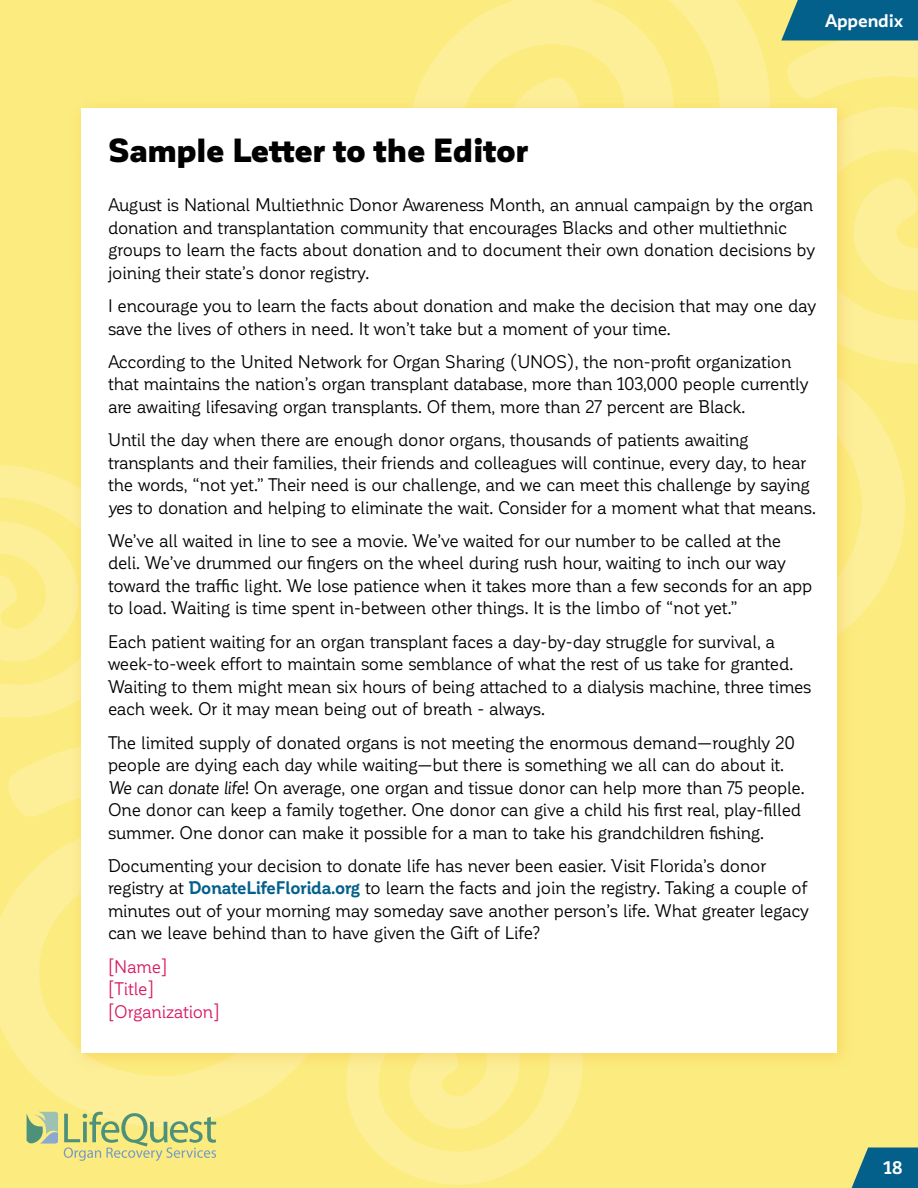
<style>
.page{position:relative;width:918px;height:1188px;background:#fcec7f}
.page>*{position:absolute;margin:0;border:0;box-sizing:border-box;transform-origin:0 0}
.t1{font:900 33px "Corporative Sans";letter-spacing:-.015em;color:#000}
.t2{font:18px/22.5px "Corporative Soft";letter-spacing:-.02em;color:#000;scale:.95 1}
.t3{font:18px/22.5px "Corporative Soft";letter-spacing:-.02em;color:#d91a63;scale:.95 1}
.t4{font:700 18px "Corporative Sans";letter-spacing:-.01em;color:#fff}
.s1{font-style:italic}
.s2{font-weight:700;color:#03608b}
</style>
<div class="page">
<svg style="left:0;top:749px;width:292px;height:378px;fill:#fcef98"></svg>
<svg style="left:0;top:465px;width:69px;height:253px"></svg>
<svg style="left:416px;top:0;width:354px;height:96px;fill:#fcef98"></svg>
<svg style="left:781px;top:40px;width:137px;height:324px;fill:#fcef98"></svg>
<svg style="left:855px;top:338px;width:50px;height:282px;fill:#fcef98"></svg>
<svg style="left:346px;top:1071px;width:236px;height:114px;fill:#fcef98"></svg>
<div style="left:781px;top:0;width:137px;height:40px;background:#03608b"></div>
<svg style="left:27px;top:1112px;width:31px;height:32px"></svg>
<svg style="left:64px;top:1112px;width:152px;height:49px"></svg>
<svg style="left:852px;top:1148px;width:66px;height:40px;background:#207089"></svg>
<div style="left:69px;top:96px;width:786px;height:975px;background:#f1a01f;opacity:.3"></div>
<div style="left:81px;top:108px;width:756px;height:945px;background:#fff"></div>
<p class="t4" style="left:825px;top:11px;width:79px">Appendix</p>
<h1 class="t1" style="left:108px;top:132px;width:422px">Sample Letter to the Editor</h1>
<p class="t2" style="left:108px;top:194px;width:746px">August is National Multiethnic Donor Awareness Month, an annual campaign by the organ donation and transplantation community that encourages Blacks and other multiethnic groups to learn the facts about donation and to document their own donation decisions by joining their state’s donor registry.</p>
<p class="t2" style="left:108px;top:295px;width:747px">I encourage you to learn the facts about donation and make the decision that may one day save the lives of others in need. It won’t take but a moment of your time.</p>
<p class="t2" style="left:108px;top:350px;width:739px">According to the United Network for Organ Sharing (UNOS), the non-profit organization that maintains the nation’s organ transplant database, more than 103,000 people currently are awaiting lifesaving organ transplants. Of them, more than 27 percent are Black.</p>
<p class="t2" style="left:108px;top:429px;width:747px">Until the day when there are enough donor organs, thousands of patients awaiting transplants and their families, their friends and colleagues will continue, every day, to hear the words, “not yet.” Their need is our challenge, and we can meet this challenge by saying <span class="s1">yes</span> to donation and helping to eliminate the wait. Consider for a moment what that means.</p>
<p class="t2" style="left:108px;top:530px;width:743px">We’ve all waited in line to see a movie. We’ve waited for our number to be called at the deli. We’ve drummed our fingers on the wheel during rush hour, waiting to inch our way toward the traffic light. We lose patience when it takes more than a few seconds for an app to load. Waiting is time spent in-between other things. It is the limbo of “not yet.”</p>
<p class="t2" style="left:108px;top:630px;width:742px">Each patient waiting for an organ transplant faces a day-by-day struggle for survival, a week-to-week effort to maintain some semblance of what the rest of us take for granted.<br>Waiting to them might mean six hours of being attached to a dialysis machine, three times each week. Or it may mean being out of breath - always.</p>
<p class="t2" style="left:108px;top:731px;width:735px">The limited supply of donated organs is not meeting the enormous demand—roughly 20 people are dying each day while waiting—but there is something we all can do about it.<br><span class="s1">We can donate life</span>! On average, one organ and tissue donor can help more than 75 people.<br>One donor can keep a family together. One donor can give a child his first real, play-filled summer. One donor can make it possible for a man to take his grandchildren fishing.</p>
<p class="t2" style="left:108px;top:854px;width:740px">Documenting your decision to donate life has never been easier. Visit Florida’s donor registry at <span class="s2">DonateLifeFlorida.org</span> to learn the facts and join the registry. Taking a couple of minutes out of your morning may someday save another person’s life. What greater legacy can we leave behind than to have given the Gift of Life?</p>
<p class="t3" style="left:108px;top:955px;width:119px">[Name]<br>[Title] [Organization]</p>
<p class="t4" style="left:884px;top:1158px;width:21px">18</p>
</div>
